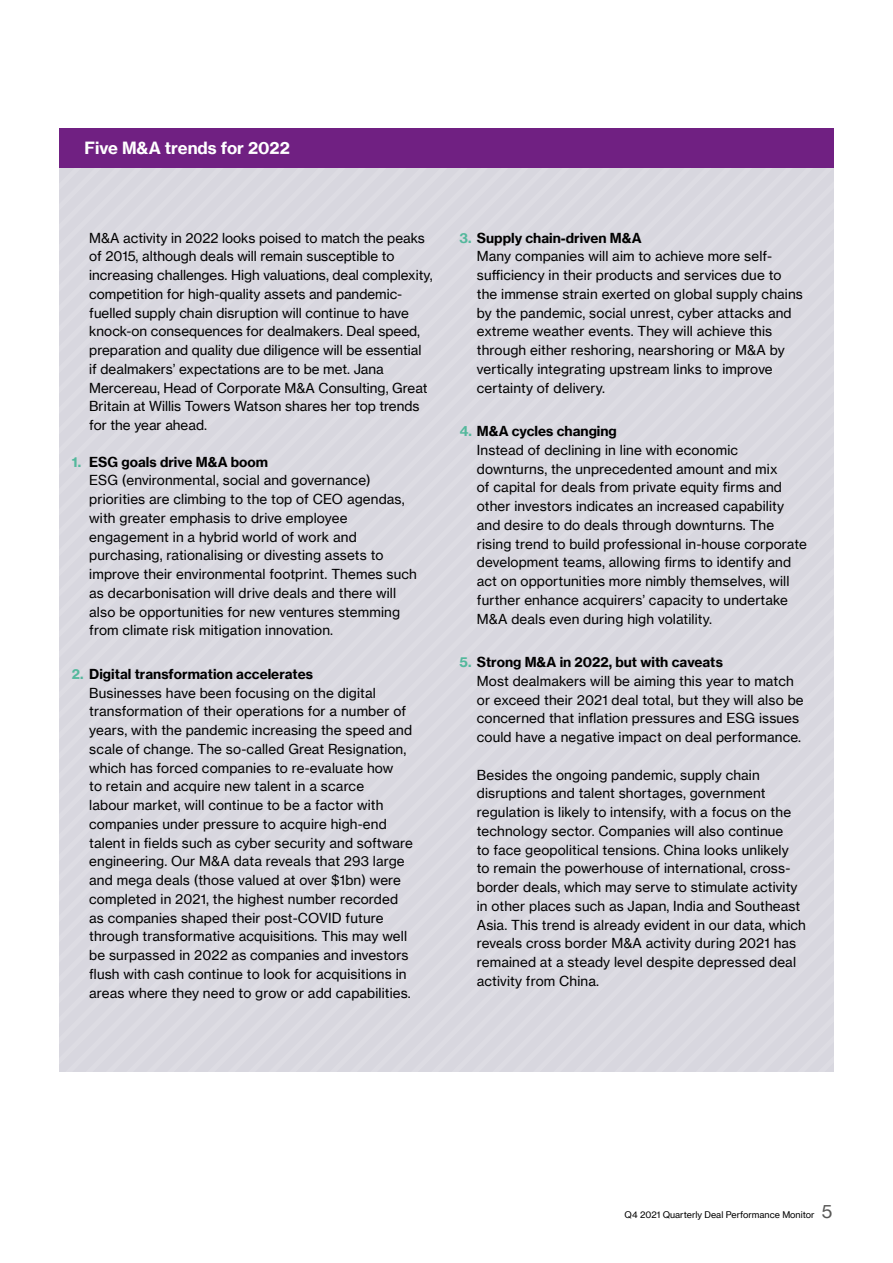
<style>
.page{position:relative;width:893px;height:1263px;background:#fff}
.page>*{position:absolute;margin:0;border:0;box-sizing:border-box;transform-origin:0 0}
.t1{font:16.5px "N Haas Grotesk TX Pro 75 Bd";color:#fff}
.t2{font:13.5px/18.8px "N Haas Grotesk TX Pro 55 Rg";letter-spacing:.01em;color:#000}
.t3{font:13.5px "N Haas Grotesk TX Pro 75 Bd";color:#000}
.t4{font:9px "N Haas Grotesk TX Pro 55 Rg";color:#000}
.s1{color:#53b89c}
.s2{font-size:18px;color:#575756}
</style>
<div class="page">
<div style="left:59px;top:167px;width:775px;height:905px;background:#d8d7df"></div>
<div style="left:59px;top:128px;width:775px;height:39px;background:#702082"></div>
<p class="t1" style="left:85px;top:138px;width:207px">Five M&amp;A trends for 2022</p>
<p class="t2" style="left:89px;top:228px;width:345px">M&amp;A activity in 2022 looks poised to match the peaks of 2015, although deals will remain susceptible to increasing challenges. High valuations, deal complexity, competition for high-quality assets and pandemic&shy;fuelled supply chain disruption will continue to have knock-on consequences for dealmakers. Deal speed, preparation and quality due diligence will be essential if dealmakers’ expectations are to be met. Jana Mercereau, Head of Corporate M&amp;A Consulting, Great Britain at Willis Towers Watson shares her top trends for the year ahead.</p>
<p class="t3" style="left:72px;top:453px;width:198px"><span class="s1">1.</span> ESG goals drive M&amp;A boom</p>
<p class="t2" style="left:89px;top:471px;width:329px">ESG (environmental, social and governance) priorities are climbing to the top of CEO agendas, with greater emphasis to drive employee engagement in a hybrid world of work and purchasing, rationalising or divesting assets to improve their environmental footprint. Themes such as decarbonisation will drive deals and there will also be opportunities for new ventures stemming from climate risk mitigation innovation.</p>
<p class="t3" style="left:72px;top:665px;width:243px"><span class="s1">2.</span> Digital transformation accelerates</p>
<p class="t2" style="left:89px;top:683px;width:325px">Businesses have been focusing on the digital transformation of their operations for a number of years, with the pandemic increasing the speed and scale of change. The so-called Great Resignation, which has forced companies to re-evaluate how<br>to retain and acquire new talent in a scarce<br>labour market, will continue to be a factor with companies under pressure to acquire high-end talent in fields such as cyber security and software engineering. Our M&amp;A data reveals that 293 large and mega deals (those valued at over $1bn) were completed in 2021, the highest number recorded as companies shaped their post-COVID future through transformative acquisitions. This may well be surpassed in 2022 as companies and investors flush with cash continue to look for acquisitions in areas where they need to grow or add capabilities.</p>
<p class="t3" style="left:460px;top:229px;width:184px"><span class="s1">3.</span> Supply chain-driven M&amp;A</p>
<p class="t2" style="left:477px;top:247px;width:328px">Many companies will aim to achieve more self&shy;sufficiency in their products and services due to the immense strain exerted on global supply chains by the pandemic, social unrest, cyber attacks and extreme weather events. They will achieve this through either reshoring, nearshoring or M&amp;A by vertically integrating upstream links to improve certainty of delivery.</p>
<p class="t3" style="left:460px;top:423px;width:159px"><span class="s1">4.</span> M&amp;A cycles changing</p>
<p class="t2" style="left:477px;top:440px;width:332px">Instead of declining in line with economic downturns, the unprecedented amount and mix<br>of capital for deals from private equity firms and other investors indicates an increased capability and desire to do deals through downturns. The rising trend to build professional in-house corporate development teams, allowing firms to identify and act on opportunities more nimbly themselves, will further enhance acquirers’ capacity to undertake M&amp;A deals even during high volatility.</p>
<p class="t3" style="left:460px;top:654px;width:265px"><span class="s1">5.</span> Strong M&amp;A in 2022, but with caveats</p>
<p class="t2" style="left:477px;top:671px;width:328px">Most dealmakers will be aiming this year to match or exceed their 2021 deal total, but they will also be concerned that inflation pressures and ESG issues could have a negative impact on deal performance.</p>
<p class="t2" style="left:477px;top:765px;width:331px">Besides the ongoing pandemic, supply chain disruptions and talent shortages, government regulation is likely to intensify, with a focus on the technology sector. Companies will also continue<br>to face geopolitical tensions. China looks unlikely<br>to remain the powerhouse of international, cross&shy;border deals, which may serve to stimulate activity in other places such as Japan, India and Southeast Asia. This trend is already evident in our data, which reveals cross border M&amp;A activity during 2021 has remained at a steady level despite depressed deal activity from China.</p>
<p class="t4" style="left:625px;top:1209px;width:209px">Q4 2021 Quarterly Deal Performance Monitor <span class="s2">5</span></p>
</div>
